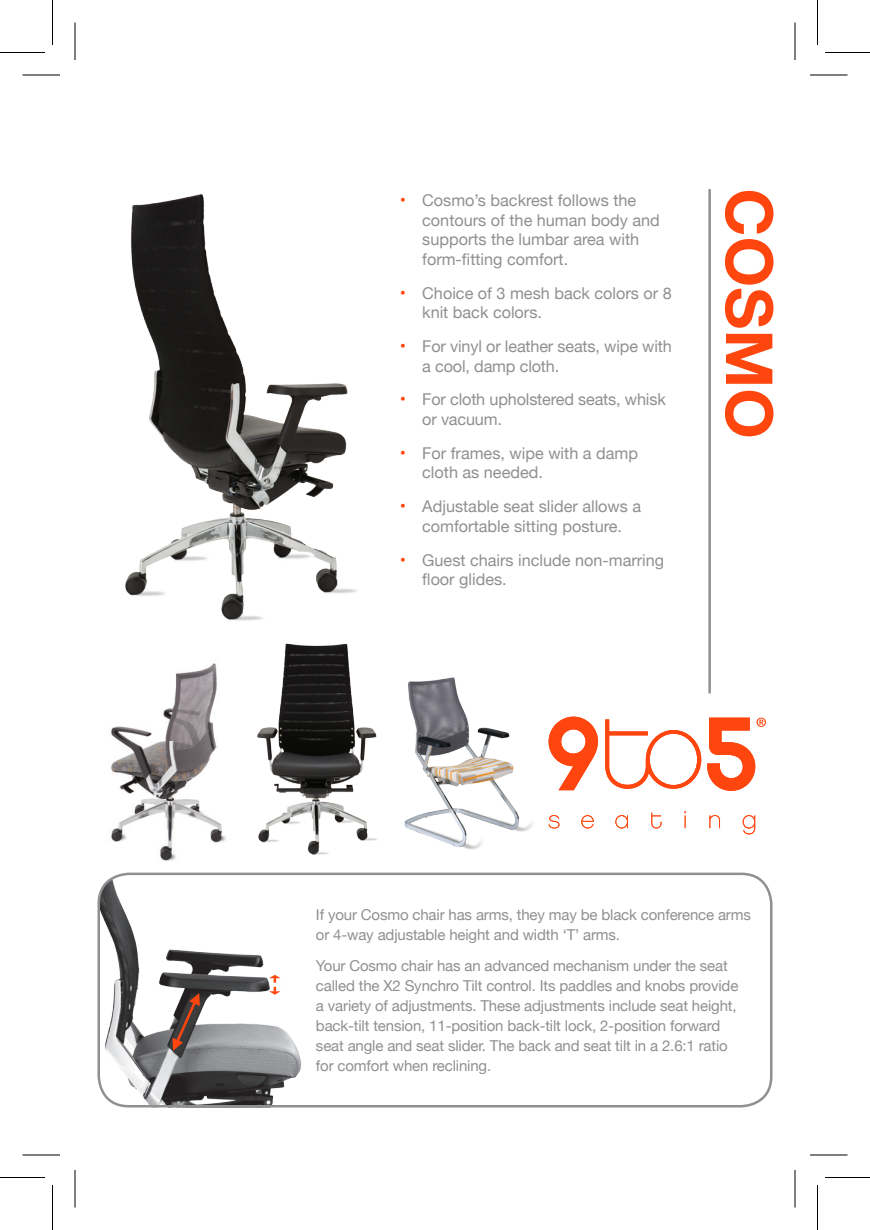
<style>
.page{position:relative;width:870px;height:1230px;background:#fff}
.page>*{position:absolute;margin:0;border:0;box-sizing:border-box;transform-origin:0 0}
.t1{font:700 65px "Helvetica Neue";color:#ff460f}
.t2{font:16.25px/19.5px "Helvetica Neue";color:#8e9091}
.t3{font:15px/20px "Helvetica Neue";letter-spacing:-.01em;color:#8e9091}
.s1{font-size:17.5px;color:#ff460f}
</style>
<div class="page">
<img style="left:98px;top:873px;width:204px;height:235px">
<svg style="left:172px;top:993px;width:28px;height:58px;background:#765a54"></svg>
<svg style="left:549px;top:717px;width:49px;height:73px"></svg>
<svg style="left:605px;top:719px;width:96px;height:70px"></svg>
<svg style="left:549px;top:815px;width:10px;height:13px"></svg>
<svg style="left:581px;top:815px;width:13px;height:13px"></svg>
<svg style="left:615px;top:815px;width:13px;height:13px"></svg>
<svg style="left:651px;top:813px;width:10px;height:15px"></svg>
<svg style="left:685px;top:811px;width:1px;height:17px"></svg>
<svg style="left:709px;top:815px;width:11px;height:13px"></svg>
<svg style="left:743px;top:815px;width:12px;height:19px"></svg>
<svg style="left:707px;top:718px;width:59px;height:73px"></svg>
<hr style="left:708px;top:189px;width:3px;height:504px;background:#8e9091">
<div style="left:98px;top:873px;width:674px;height:234px;border:2px solid #8e9091;border-radius:30px"></div>
<img style="left:125px;top:194px;width:232px;height:427px">
<img style="left:404px;top:677px;width:129px;height:173px">
<img style="left:111px;top:663px;width:115px;height:198px">
<img style="left:257px;top:643px;width:121px;height:212px">
<svg style="left:269px;top:975px;width:12px;height:20px"></svg>
<svg style="left:22px;top:74px;width:38px;height:1px"></svg>
<svg style="left:810px;top:74px;width:38px;height:1px"></svg>
<svg style="left:22px;top:1154px;width:38px;height:1px"></svg>
<svg style="left:810px;top:1154px;width:38px;height:1px"></svg>
<svg style="left:74px;top:22px;width:1px;height:38px"></svg>
<svg style="left:74px;top:1170px;width:1px;height:38px"></svg>
<svg style="left:794px;top:22px;width:1px;height:38px"></svg>
<svg style="left:794px;top:1170px;width:1px;height:38px"></svg>
<hr style="left:22px;top:75px;width:38px;height:1px;background:#000">
<hr style="left:810px;top:75px;width:38px;height:1px;background:#000">
<hr style="left:22px;top:1155px;width:38px;height:1px;background:#000">
<hr style="left:810px;top:1155px;width:38px;height:1px;background:#000">
<hr style="left:75px;top:22px;width:1px;height:38px;background:#000">
<hr style="left:75px;top:1170px;width:1px;height:38px;background:#000">
<hr style="left:795px;top:22px;width:1px;height:38px;background:#000">
<hr style="left:795px;top:1170px;width:1px;height:38px;background:#000">
<hr style="left:0;top:52px;width:45px;height:1px;background:#000">
<hr style="left:825px;top:52px;width:45px;height:1px;background:#000">
<hr style="left:0;top:1177px;width:45px;height:1px;background:#000">
<hr style="left:825px;top:1177px;width:45px;height:1px;background:#000">
<hr style="left:52px;top:0;width:1px;height:45px;background:#000">
<hr style="left:52px;top:1185px;width:1px;height:45px;background:#000">
<hr style="left:817px;top:0;width:1px;height:45px;background:#000">
<hr style="left:817px;top:1185px;width:1px;height:45px;background:#000">
<p class="t2" style="left:422px;top:192px;width:239px;text-indent:-22px"><span class="s1">•</span> Cosmo’s backrest follows the contours of the human body and supports the lumbar area with form-fitting comfort.</p>
<p class="t2" style="left:422px;top:284px;width:251px;text-indent:-22px"><span class="s1">•</span> Choice of 3 mesh back colors or 8 knit back colors.</p>
<p class="t2" style="left:422px;top:337px;width:251px;text-indent:-22px"><span class="s1">•</span> For vinyl or leather seats, wipe with a cool, damp cloth.</p>
<p class="t2" style="left:422px;top:391px;width:245px;text-indent:-22px"><span class="s1">•</span> For cloth upholstered seats, whisk or vacuum.</p>
<p class="t2" style="left:422px;top:444px;width:217px;text-indent:-22px"><span class="s1">•</span> For frames, wipe with a damp cloth as needed.</p>
<p class="t2" style="left:400px;top:498px;width:243px;text-align:center"><span class="s1">•</span> Adjustable seat slider allows a comfortable sitting posture.</p>
<p class="t2" style="left:422px;top:551px;width:243px;text-indent:-22px"><span class="s1">•</span> Guest chairs include non-marring floor glides.</p>
<p class="t1" style="left:800px;top:188px;width:252px;rotate:90deg">COSMO</p>
<p class="t3" style="left:316px;top:906px;width:436px">If your Cosmo chair has arms, they may be black conference arms or 4-way adjustable height and width ‘T’ arms.</p>
<p class="t3" style="left:316px;top:957px;width:424px">Your Cosmo chair has an advanced mechanism under the seat called the X2 Synchro Tilt control. Its paddles and knobs provide a variety of adjustments. These adjustments include seat height, back-tilt tension, 11-position back-tilt lock, 2-position forward seat angle and seat slider. The back and seat tilt in a 2.6:1 ratio for comfort when reclining.</p>
</div>
